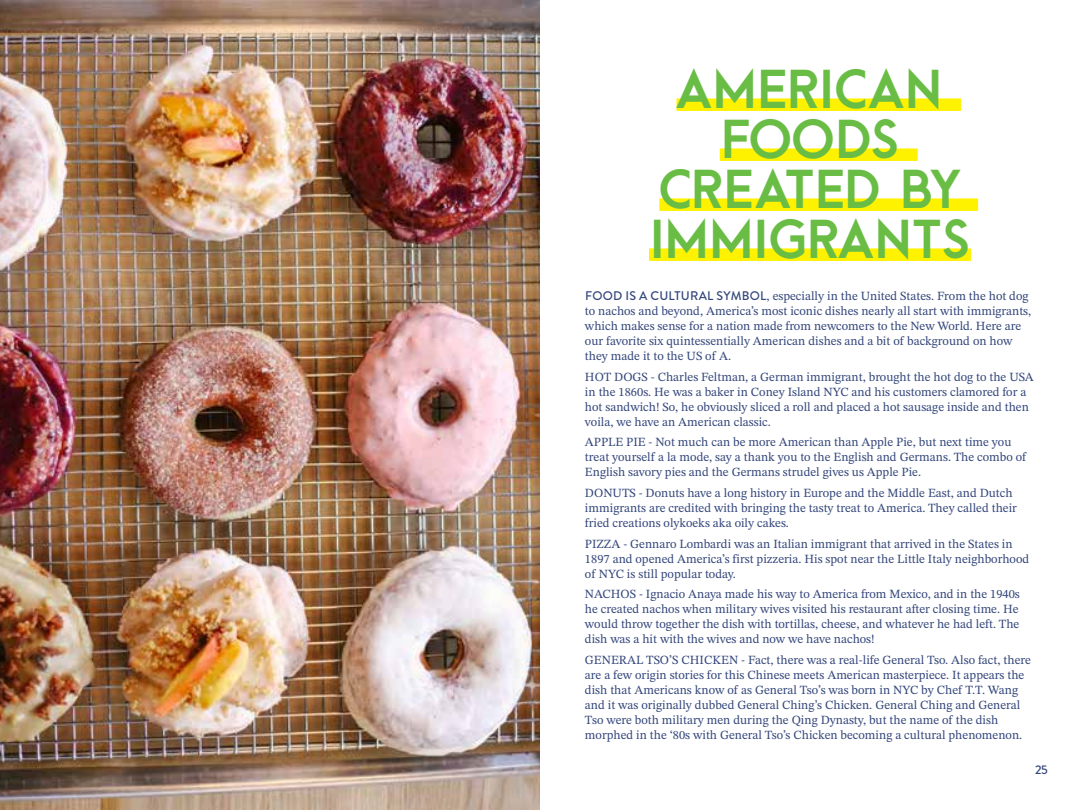
<style>
.page{position:relative;width:1080px;height:810px;background:#fff}
.page>*{position:absolute;margin:0;border:0;box-sizing:border-box;transform-origin:0 0}
.t1{font:800 50px/50px "Arca Majora";color:#69bd45;text-align:center}
.t2{font:12.5px/15px "STIX Two Math";color:#33467b}
.t3{font:500 12.5px "Brandon Grotesque";color:#33467b}
.s1{font-family:"Brandon Grotesque";font-weight:500}
</style>
<div class="page">
<img style="left:0;top:0;width:540px;height:810px">
<div style="left:677px;top:98px;width:284px;height:13px;background:#fff200"></div>
<div style="left:720px;top:148px;width:198px;height:13px;background:#fff200"></div>
<div style="left:659px;top:198px;width:319px;height:13px;background:#fff200"></div>
<div style="left:649px;top:248px;width:322px;height:13px;background:#fff200"></div>
<h1 class="t1" style="left:649px;top:63px;width:323px">AMERICAN<br>FOODS<br>CREATED BY<br>IMMIGRANTS</h1>
<p class="t2" style="left:585px;top:288px;width:448px"><span class="s1">FOOD IS A CULTURAL SYMBOL</span>, especially in the United States. From the hot dog to nachos and beyond, America’s most iconic dishes nearly all start with immigrants, which makes sense for a nation made from newcomers to the New World. Here are our favorite six quintessentially American dishes and a bit of background on how they made it to the US of A.</p>
<p class="t2" style="left:585px;top:369px;width:450px">HOT DOGS - Charles Feltman, a German immigrant, brought the hot dog to the USA in the 1860s. He was a baker in Coney Island NYC and his customers clamored for a hot sandwich! So, he obviously sliced a roll and placed a hot sausage inside and then voila, we have an American classic.</p>
<p class="t2" style="left:585px;top:435px;width:443px">APPLE PIE - Not much can be more American than Apple Pie, but next time you treat yourself a la mode, say a thank you to the English and Germans. The combo of<br>English savory pies and the Germans strudel gives us Apple Pie.</p>
<p class="t2" style="left:585px;top:485px;width:434px">DONUTS - Donuts have a long history in Europe and the Middle East, and Dutch immigrants are credited with bringing the tasty treat to America. They called their fried creations olykoeks aka oily cakes.</p>
<p class="t2" style="left:585px;top:536px;width:446px">PIZZA - Gennaro Lombardi was an Italian immigrant that arrived in the States in<br>1897 and opened America’s first pizzeria. His spot near the Little Italy neighborhood of NYC is still popular today.</p>
<p class="t2" style="left:585px;top:586px;width:436px;text-align:justify">NACHOS - Ignacio Anaya made his way to America from Mexico, and in the 1940s he created nachos when military wives visited his restaurant after closing time. He would throw together the dish with tortillas, cheese, and whatever he had left. The dish was a hit with the wives and now we have nachos!</p>
<p class="t2" style="left:585px;top:652px;width:447px">GENERAL TSO’S CHICKEN - Fact, there was a real-life General Tso. Also fact, there are a few origin stories for this Chinese meets American masterpiece. It appears the dish that Americans know of as General Tso’s was born in NYC by Chef T.T. Wang and it was originally dubbed General Ching’s Chicken. General Ching and General Tso were both military men during the Qing Dynasty, but the name of the dish morphed in the ‘80s with General Tso’s Chicken becoming a cultural phenomenon.</p>
<p class="t3" style="left:1035px;top:761px;width:14px">25</p>
</div>
